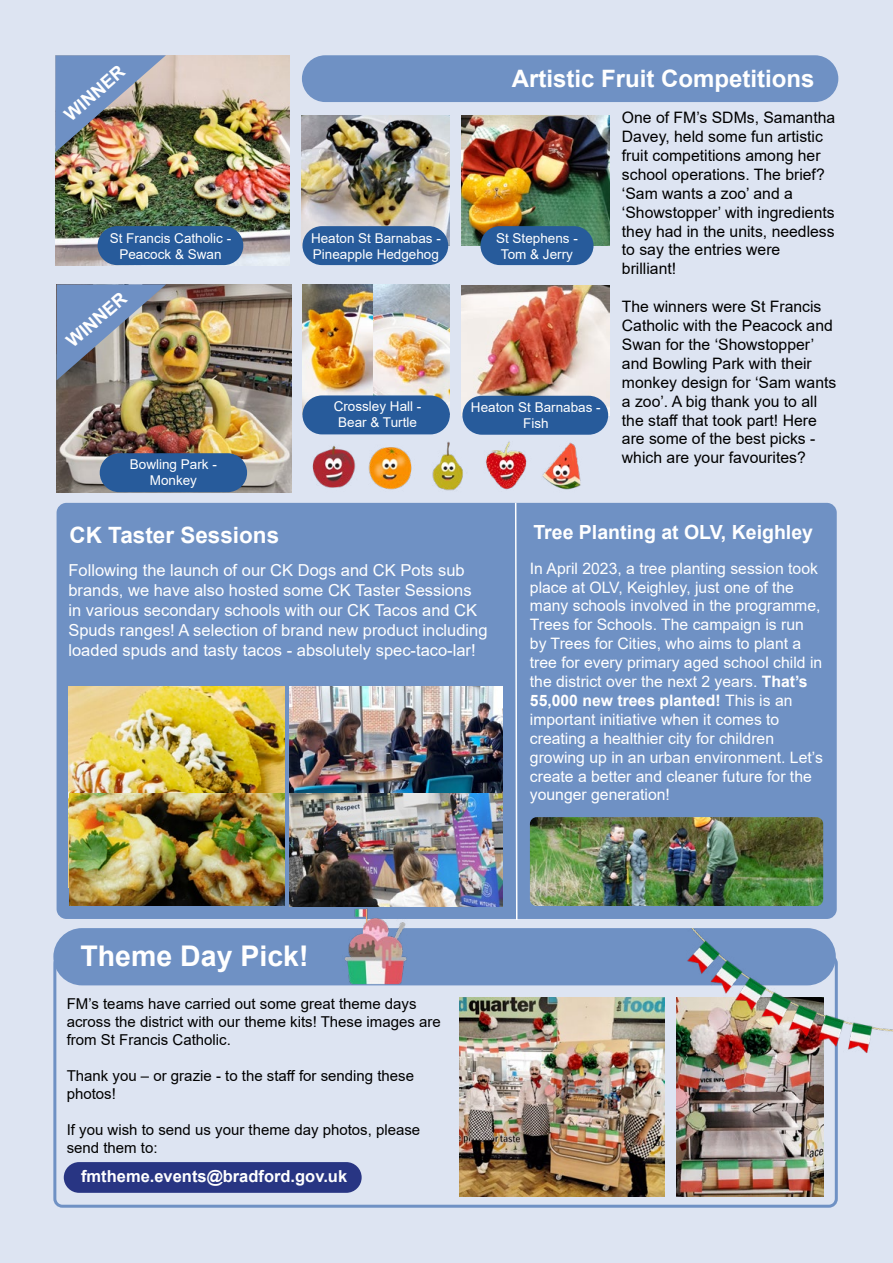
<style>
.page{position:relative;width:893px;height:1263px;background:#dde4f2}
.page>*{position:absolute;margin:0;border:0;box-sizing:border-box;transform-origin:0 0}
.t1{font:700 28.5px "Arial";color:#fff}
.t2{font:700 24px "Arial";color:#fff}
.t3{font:700 22.5px "Arial";color:#fff}
.t4{font:700 19.5px "Arial";color:#fff}
.t5{font:700 18px "Arial";color:#fff}
.t6{font:16.5px/19.8px "Arial";color:#fff}
.t7{font:700 16.5px "Arial";color:#fff}
.t8{font:15.75px/18.9px "Arial";color:#fff}
.t9{font:15.75px/18.9px "Arial";color:#000}
.t10{font:15px/18px "Arial";color:#000}
.t11{font:13.5px/16.2px "Arial";color:#fff;text-align:center}
.s1{font-weight:700}
</style>
<div class="page">
<img style="left:302px;top:284px;width:71px;height:126px">
<div style="left:57px;top:503px;width:780px;height:416px;background:#6f91c4;border-radius:10px"></div>
<img style="left:57px;top:284px;width:234px;height:208px">
<img style="left:302px;top:115px;width:147px;height:131px">
<img style="left:55px;top:55px;width:235px;height:210px">
<img style="left:462px;top:115px;width:147px;height:131px">
<div style="left:53px;top:955px;width:785px;height:253px;border:3px solid #6f91c4;border-radius:7px"></div>
<div style="left:53px;top:928px;width:783px;height:57px;background:#6f91c4;border-radius:29px"></div>
<img style="left:338px;top:906px;width:83px;height:80px">
<div style="left:64px;top:1162px;width:298px;height:31px;background:#283583;border-radius:15px"></div>
<img style="left:676px;top:1054px;width:147px;height:142px">
<img style="left:459px;top:997px;width:205px;height:199px">
<img style="left:664px;top:928px;width:229px;height:126px">
<div style="left:302px;top:55px;width:536px;height:47px;background:#6f91c4;border-radius:23px"></div>
<img style="left:290px;top:686px;width:212px;height:108px">
<img style="left:290px;top:794px;width:212px;height:112px">
<div style="left:100px;top:453px;width:147px;height:39px;background:#275b9b;border-radius:19px"></div>
<div style="left:98px;top:226px;width:145px;height:39px;background:#275b9b;border-radius:19px"></div>
<svg style="left:514px;top:502px;width:4px;height:418px"></svg>
<img style="left:68px;top:686px;width:216px;height:201px">
<img style="left:70px;top:794px;width:214px;height:112px">
<img style="left:530px;top:817px;width:293px;height:89px">
<div style="left:302px;top:226px;width:146px;height:39px;background:#275b9b;border-radius:19px"></div>
<img style="left:57px;top:284px;width:109px;height:96px">
<img style="left:55px;top:55px;width:111px;height:97px">
<img style="left:373px;top:284px;width:77px;height:126px">
<div style="left:302px;top:395px;width:148px;height:39px;background:#275b9b;border-radius:19px"></div>
<div style="left:480px;top:226px;width:113px;height:39px;background:#275b9b;border-radius:19px"></div>
<img style="left:462px;top:285px;width:147px;height:131px">
<div style="left:462px;top:396px;width:146px;height:39px;background:#275b9b;border-radius:19px"></div>
<img style="left:312px;top:445px;width:44px;height:43px">
<img style="left:368px;top:447px;width:44px;height:43px">
<img style="left:432px;top:441px;width:31px;height:50px">
<img style="left:485px;top:441px;width:42px;height:49px">
<img style="left:542px;top:442px;width:39px;height:48px">
<p class="t5" style="left:59px;top:107px;width:74px;rotate:-41deg">WINNER</p>
<p class="t11" style="left:110px;top:230px;width:123px">St Francis Catholic -<br>Peacock &amp; Swan</p>
<p class="t5" style="left:61px;top:334px;width:74px;rotate:-41deg">WINNER</p>
<p class="t11" style="left:130px;top:456px;width:89px">Bowling Park -<br>Monkey</p>
<p class="t11" style="left:311px;top:230px;width:131px;text-align:left">Heaton St Barnabas -<br>Pineapple Hedgehog</p>
<p class="t11" style="left:334px;top:398px;width:89px">Crossley Hall -<br>Bear &amp; Turtle</p>
<h2 class="t2" style="left:512px;top:62px;width:304px">Artistic Fruit Competitions</h2>
<p class="t11" style="left:496px;top:230px;width:83px">St Stephens -<br>Tom &amp; Jerry</p>
<p class="t11" style="left:471px;top:399px;width:131px">Heaton St Barnabas -<br>Fish</p>
<p class="t9" style="left:622px;top:108px;width:215px">One of FM’s SDMs, Samantha<br>Davey, held some fun artistic fruit competitions among her school operations. The brief? ‘Sam wants a zoo’ and a ‘Showstopper’ with ingredients they had in the units, needless to say the entries were brilliant!</p>
<p class="t9" style="left:622px;top:297px;width:216px">The winners were St Francis<br>Catholic with the Peacock and<br>Swan for the ‘Showstopper’ and Bowling Park with their monkey design for ‘Sam wants a zoo’. A big thank you to all the staff that took part! Here are some of the best picks - which are your favourites?</p>
<h3 class="t3" style="left:70px;top:519px;width:211px">CK Taster Sessions</h3>
<p class="t6" style="left:68px;top:560px;width:421px">Following the launch of our CK Dogs and CK Pots sub brands, we have also hosted some CK Taster Sessions in various secondary schools with our CK Tacos and CK Spuds ranges! A selection of brand new product including loaded spuds and tasty tacos - absolutely spec-taco-lar!</p>
<p class="t4" style="left:533px;top:518px;width:281px">Tree Planting at OLV, Keighley</p>
<p class="t8" style="left:530px;top:558px;width:295px">In April 2023, a tree planting session took place at OLV, Keighley, just one of the many schools involved in the programme, Trees for Schools. The campaign is run by Trees for Cities, who aims to plant a tree for every primary aged school child in the district over the next 2 years. <span class="s1">That’s 55,000 new trees planted!</span> This is an important initiative when it comes to creating a healthier city for children growing up in an urban environment. Let’s create a better and cleaner future for the younger generation!</p>
<h1 class="t1" style="left:80px;top:936px;width:230px">Theme Day Pick!</h1>
<p class="t10" style="left:67px;top:994px;width:376px">FM’s teams have carried out some great theme days across the district with our theme kits! These images are from St Francis Catholic.</p>
<p class="t10" style="left:67px;top:1066px;width:349px">Thank you – or grazie - to the staff for sending these photos!</p>
<p class="t10" style="left:67px;top:1120px;width:355px">If you wish to send us your theme day photos, please send them to:</p>
<p class="t7" style="left:81px;top:1164px;width:268px">fmtheme.events@bradford.gov.uk</p>
</div>
